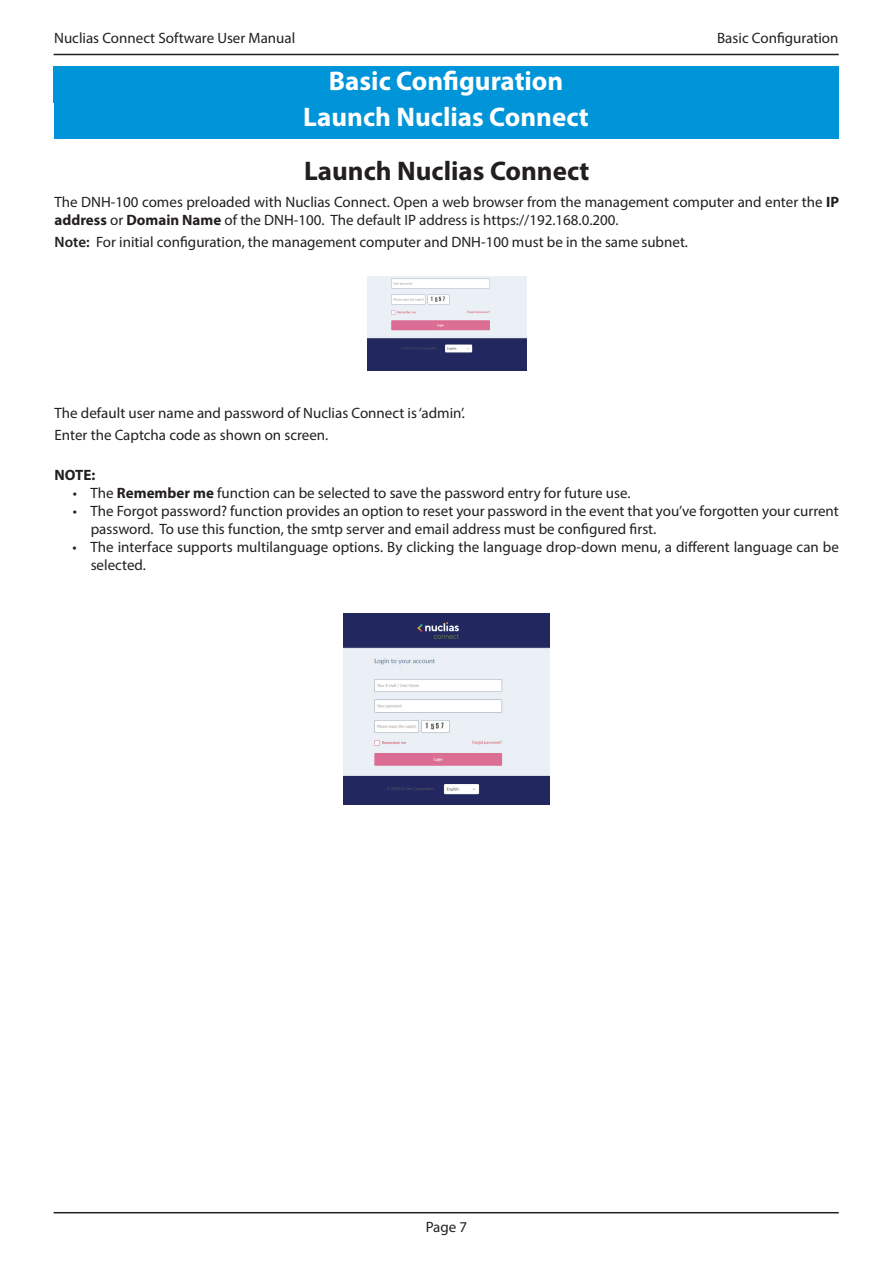
<style>
.page{position:relative;width:893px;height:1263px;background:#fff}
.page>*{position:absolute;margin:0;border:0;box-sizing:border-box;transform-origin:0 0}
.t1{font:700 27px "Myriad Pro";color:#fff}
.t2{font:700 27px "Myriad Pro";color:#231f20}
.t3{font:15px/18px "Myriad Pro";color:#231f20}
.t4{font:700 15px "Myriad Pro";color:#231f20}
.s1{font-weight:700}
.s2{font-weight:600}
</style>
<div class="page">
<hr style="left:54px;top:54px;width:785px;height:1px;background:#231f20">
<hr style="left:54px;top:1212px;width:785px;height:1px;background:#231f20">
<img style="left:367px;top:276px;width:159px;height:94px">
<img style="left:343px;top:614px;width:206px;height:190px">
<div style="left:54px;top:102px;width:784px;height:36px;background:#0095d9"></div>
<div style="left:54px;top:67px;width:785px;height:36px;background:#0095d9"></div>
<p class="t3" style="left:54px;top:29px;width:243px">Nuclias Connect Software User Manual</p>
<p class="t3" style="left:717px;top:29px;width:123px">Basic Configuration</p>
<h1 class="t1" style="left:329px;top:63px;width:236px">Basic Configuration</h1>
<h1 class="t1" style="left:303px;top:99px;width:287px">Launch Nuclias Connect</h1>
<h1 class="t2" style="left:304px;top:153px;width:287px">Launch Nuclias Connect</h1>
<p class="t3" style="left:55px;top:192px;width:786px">The DNH-100 comes preloaded with Nuclias Connect. Open a web browser from the management computer and enter the <span class="s1">IP address</span> or <span class="s1">Domain Name</span> of the DNH-100. The default IP address is https://192.168.0.200.</p>
<p class="t3" style="left:55px;top:232px;width:635px"><span class="s2">Note:</span> For initial configuration, the management computer and DNH-100 must be in the same subnet.</p>
<p class="t3" style="left:55px;top:402px;width:412px;line-height:22.2px">The default user name and password of Nuclias Connect is ‘admin’.<br>Enter the Captcha code as shown on screen.</p>
<p class="t4" style="left:55px;top:466px;width:42px">NOTE:</p>
<p class="t3" style="left:73px;top:484px;width:559px">• The <span class="s1">Remember me</span> function can be selected to save the password entry for future use.</p>
<p class="t3" style="left:91px;top:502px;width:750px;text-indent:-18px">• The Forgot password? function provides an option to reset your password in the event that you’ve forgotten your current password. To use this function, the smtp server and email address must be configured first.</p>
<p class="t3" style="left:91px;top:538px;width:750px;text-indent:-18px">• The interface supports multilanguage options. By clicking the language drop-down menu, a different language can be selected.</p>
<p class="t3" style="left:426px;top:1218px;width:43px">Page 7</p>
</div>
